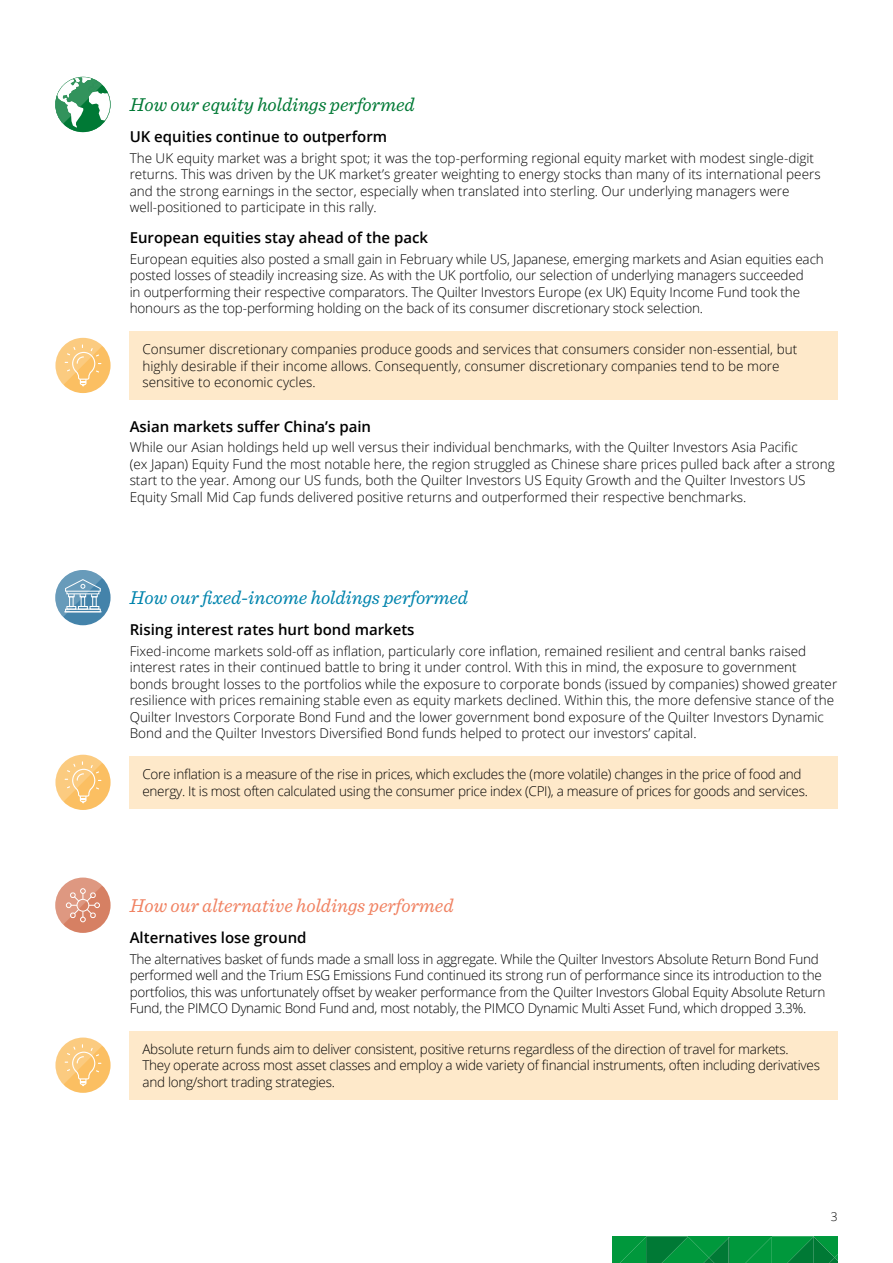
<style>
.page{position:relative;width:893px;height:1263px;background:#fff}
.page>*{position:absolute;margin:0;border:0;box-sizing:border-box;transform-origin:0 0}
.t1{font:italic 19.5px "Sentinel";color:#0084ad}
.t2{font:italic 19.5px "Sentinel";color:#f08262}
.t3{font:italic 19.5px "Sentinel";color:#007935}
.t4{font:600 15px "Open Sans";color:#000}
.t5{font:300 13.5px/16.5px "Open Sans";color:#000}
.t6{font:300 13.5px/16.5px "Open Sans";letter-spacing:-.02em;color:#000}
.t7{font:300 12px "Open Sans";color:#000}
</style>
<div class="page">
<div style="left:130px;top:331px;width:708px;height:69px;background:#fee9ca"></div>
<div style="left:55px;top:338px;width:56px;height:55px;background:#fbbf62;border-radius:50%"></div>
<svg style="left:55px;top:338px;width:47px;height:48px"></svg>
<svg style="left:55px;top:77px;width:56px;height:55px"></svg>
<div style="left:130px;top:756px;width:708px;height:52px;background:#fee9ca"></div>
<div style="left:55px;top:755px;width:56px;height:55px;background:#fbbf62;border-radius:50%"></div>
<svg style="left:55px;top:755px;width:47px;height:48px"></svg>
<div style="left:55px;top:570px;width:56px;height:55px;background:#4483aa;border-radius:50%"></div>
<svg style="left:55px;top:570px;width:47px;height:47px"></svg>
<div style="left:130px;top:1031px;width:708px;height:68px;background:#fee9ca"></div>
<div style="left:55px;top:1037px;width:56px;height:56px;background:#fbbf62;border-radius:50%"></div>
<svg style="left:55px;top:1037px;width:47px;height:49px"></svg>
<div style="left:55px;top:878px;width:56px;height:55px;background:#d68063;border-radius:50%"></div>
<svg style="left:55px;top:878px;width:47px;height:46px"></svg>
<svg style="left:612px;top:1236px;width:226px;height:27px;background:#03903c"></svg>
<h1 class="t3" style="left:130px;top:90px;width:286px">How our equity holdings performed</h1>
<p class="t4" style="left:130px;top:126px;width:259px">UK equities continue to outperform</p>
<p class="t5" style="left:130px;top:149px;width:692px">The UK equity market was a bright spot; it was the top-performing regional equity market with modest single-digit returns. This was driven by the UK market’s greater weighting to energy stocks than many of its international peers and the strong earnings in the sector, especially when translated into sterling. Our underlying managers were well-positioned to participate in this rally.</p>
<p class="t4" style="left:130px;top:227px;width:300px">European equities stay ahead of the pack</p>
<p class="t5" style="left:130px;top:250px;width:696px">European equities also posted a small gain in February while US, Japanese, emerging markets and Asian equities each posted losses of steadily increasing size. As with the UK portfolio, our selection of underlying managers succeeded<br>in outperforming their respective comparators. The Quilter Investors Europe (ex UK) Equity Income Fund took the honours as the top-performing holding on the back of its consumer discretionary stock selection.</p>
<p class="t5" style="left:142px;top:341px;width:656px">Consumer discretionary companies produce goods and services that consumers consider non-essential, but highly desirable if their income allows. Consequently, consumer discretionary companies tend to be more sensitive to economic cycles.</p>
<p class="t4" style="left:130px;top:416px;width:243px">Asian markets suffer China’s pain</p>
<p class="t5" style="left:130px;top:439px;width:707px">While our Asian holdings held up well versus their individual benchmarks, with the Quilter Investors Asia Pacific<br>(ex Japan) Equity Fund the most notable here, the region struggled as Chinese share prices pulled back after a strong start to the year. Among our US funds, both the Quilter Investors US Equity Growth and the Quilter Investors US Equity Small Mid Cap funds delivered positive returns and outperformed their respective benchmarks.</p>
<h1 class="t1" style="left:130px;top:583px;width:340px">How our fixed-income holdings performed</h1>
<p class="t4" style="left:130px;top:619px;width:286px">Rising interest rates hurt bond markets</p>
<p class="t5" style="left:130px;top:642px;width:709px">Fixed-income markets sold-off as inflation, particularly core inflation, remained resilient and central banks raised interest rates in their continued battle to bring it under control. With this in mind, the exposure to government bonds brought losses to the portfolios while the exposure to corporate bonds (issued by companies) showed greater resilience with prices remaining stable even as equity markets declined. Within this, the more defensive stance of the Quilter Investors Corporate Bond Fund and the lower government bond exposure of the Quilter Investors Dynamic Bond and the Quilter Investors Diversified Bond funds helped to protect our investors’ capital.</p>
<p class="t6" style="left:142px;top:766px;width:667px">Core inflation is a measure of the rise in prices, which excludes the (more volatile) changes in the price of food and energy. It is most often calculated using the consumer price index (CPI), a measure of prices for goods and services.</p>
<h1 class="t2" style="left:130px;top:891px;width:325px">How our alternative holdings performed</h1>
<p class="t4" style="left:130px;top:927px;width:178px">Alternatives lose ground</p>
<p class="t6" style="left:130px;top:950px;width:697px">The alternatives basket of funds made a small loss in aggregate. While the Quilter Investors Absolute Return Bond Fund performed well and the Trium ESG Emissions Fund continued its strong run of performance since its introduction to the portfolios, this was unfortunately offset by weaker performance from the Quilter Investors Global Equity Absolute Return Fund, the PIMCO Dynamic Bond Fund and, most notably, the PIMCO Dynamic Multi Asset Fund, which dropped 3.3%.</p>
<p class="t6" style="left:142px;top:1040px;width:679px">Absolute return funds aim to deliver consistent, positive returns regardless of the direction of travel for markets.<br>They operate across most asset classes and employ a wide variety of financial instruments, often including derivatives and long/short trading strategies.</p>
<p class="t7" style="left:831px;top:1208px;width:8px">3</p>
</div>
